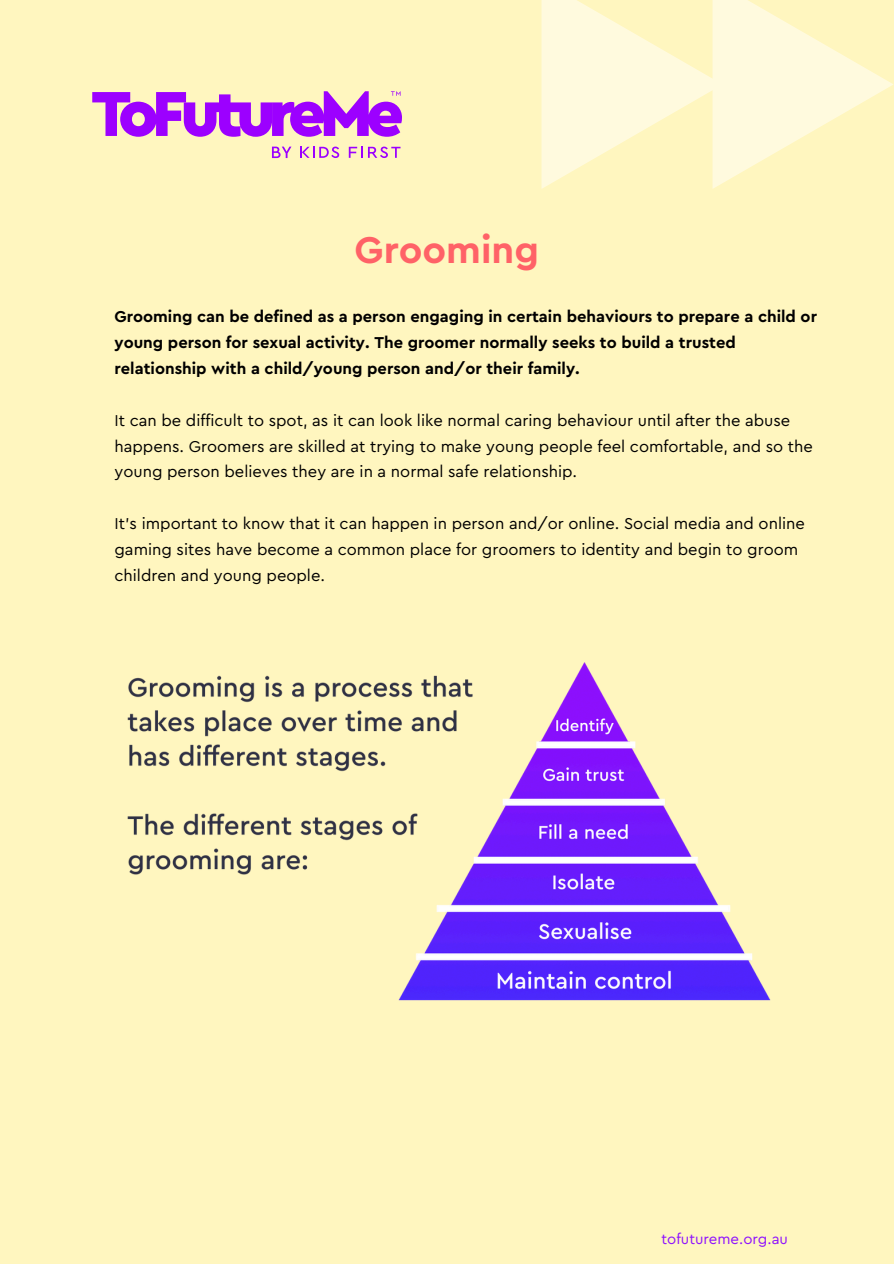
<style>
.page{position:relative;width:894px;height:1264px;background:#fff}
.page>*{position:absolute;margin:0;border:0;box-sizing:border-box;transform-origin:0 0}
.t1{font:700 39px "Cera Pro";color:#ff6267}
.t2{font:16.5px/25.8px "Cera Pro";color:#000}
.t3{font:700 16.5px/25.8px "Cera Pro";color:#000}
.t4{font:15px "Cera Pro";color:#8e10ff}
</style>
<div class="page">
<div style="left:0;top:0;width:893px;height:1263px;background:#fff6bf"></div>
<svg style="left:541px;top:0;width:352px;height:189px"></svg>
<svg style="left:272px;top:147px;width:19px;height:11px"></svg>
<svg style="left:300px;top:147px;width:39px;height:11px"></svg>
<svg style="left:349px;top:147px;width:51px;height:11px"></svg>
<svg style="left:92px;top:91px;width:310px;height:46px"></svg>
<img style="left:127px;top:662px;width:644px;height:339px">
<h1 class="t1" style="left:354px;top:231px;width:186px">Grooming</h1>
<h2 class="t3" style="left:114px;top:304px;width:704px">Grooming can be defined as a person engaging in certain behaviours to prepare a child or young person for sexual activity. The groomer normally seeks to build a trusted relationship with a child/young person and/or their family.</h2>
<p class="t2" style="left:114px;top:407px;width:699px">It can be difficult to spot, as it can look like normal caring behaviour until after the abuse happens. Groomers are skilled at trying to make young people feel comfortable, and so the young person believes they are in a normal safe relationship.</p>
<p class="t2" style="left:114px;top:511px;width:691px">It’s important to know that it can happen in person and/or online. Social media and online gaming sites have become a common place for groomers to identity and begin to groom children and young people.</p>
<p class="t4" style="left:661px;top:1231px;width:128px">tofutureme.org.au</p>
</div>
